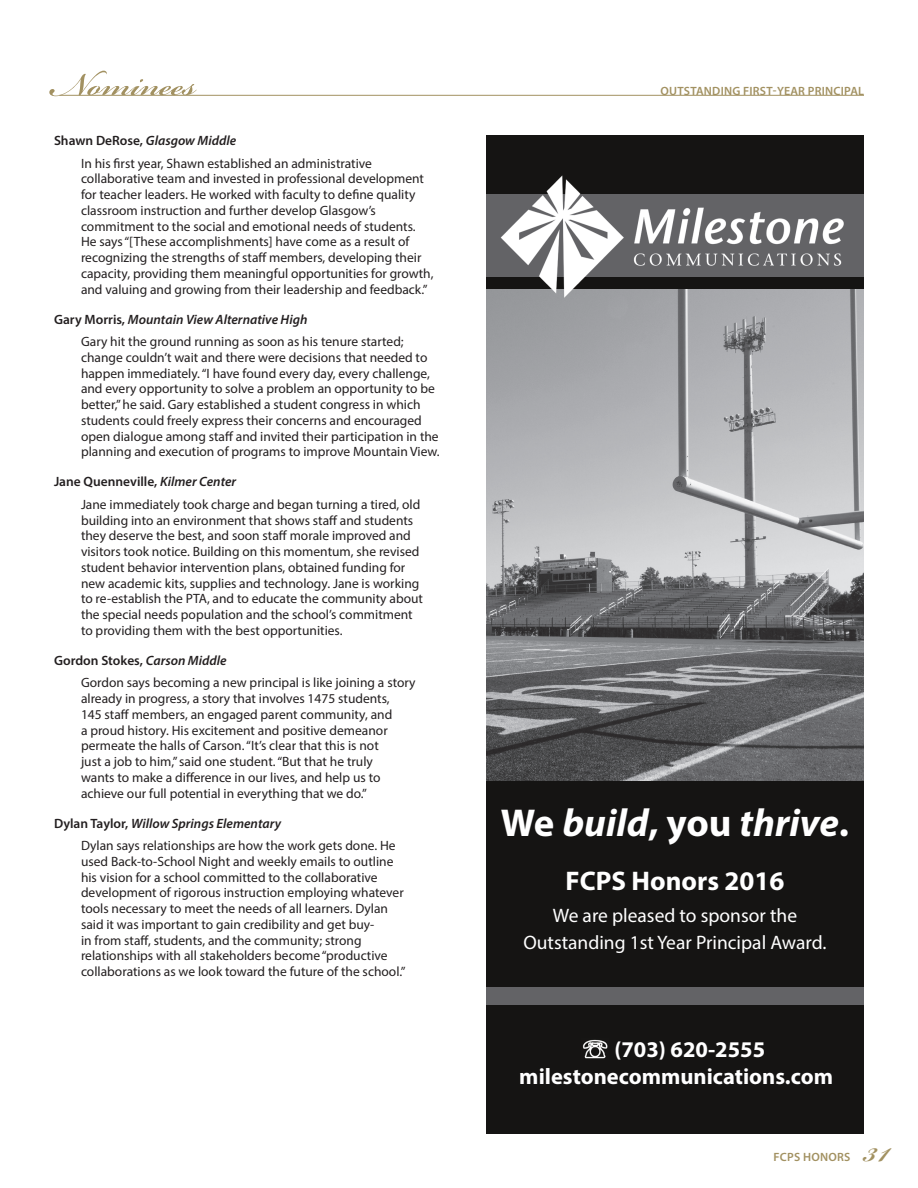
<style>
.page{position:relative;width:918px;height:1188px;background:#fff}
.page>*{position:absolute;margin:0;border:0;box-sizing:border-box;transform-origin:0 0}
.Finalists___Nominees{font:600 51px "Bickham Script Std";color:#a29161}
.t1{font:600 48px "Bickham Script Std";color:#a29161}
.t2{font:italic 700 39px "Myriad Pro";color:#fff}
.t3{font:700 27px "Myriad Pro";color:#fff}
.t4{font:700 22.5px/27px "Myriad Pro";color:#fff}
.t5{font:19.5px/27px "Myriad Pro";color:#fff;text-align:center}
.Nominee_Body{font:13.5px/15.8px "Myriad Pro";color:#231f20}
.Nominee_Headers{font:italic 600 13.5px "Myriad Pro";color:#231f20}
.Nominee_Headers-2{font:600 13.5px "Myriad Pro";color:#231f20}
.Finalist_Body{font:600 12px "Myriad Pro";letter-spacing:.02em;color:#a29161}
.s1{font-style:normal}
.s2{font-style:italic}
</style>
<div class="page">
<hr style="left:59px;top:95px;width:805px;height:1px;background:#a29161">
<div style="left:486px;top:135px;width:378px;height:999px;background:#151413"></div>
<img style="left:486px;top:307px;width:378px;height:473px">
<img style="left:486px;top:175px;width:378px;height:132px">
<div style="left:486px;top:988px;width:378px;height:17px;background:#636366"></div>
<img style="left:582px;top:1039px;width:26px;height:20px">
<p class="Finalists___Nominees" style="left:54px;top:47px;width:143px">Nominees</p>
<p class="Nominee_Headers" style="left:54px;top:132px;width:184px"><span class="s1">Shawn DeRose,</span> Glasgow Middle</p>
<p class="Nominee_Body" style="left:81px;top:155px;width:354px">In his first year, Shawn established an administrative collaborative team and invested in professional development for teacher leaders. He worked with faculty to define quality classroom instruction and further develop Glasgow’s commitment to the social and emotional needs of students.<br>He says “[These accomplishments] have come as a result of recognizing the strengths of staff members, developing their capacity, providing them meaningful opportunities for growth, and valuing and growing from their leadership and feedback.”</p>
<p class="Nominee_Headers" style="left:54px;top:311px;width:255px"><span class="s1">Gary Morris,</span> Mountain View Alternative High</p>
<p class="Nominee_Body" style="left:81px;top:334px;width:360px">Gary hit the ground running as soon as his tenure started; change couldn’t wait and there were decisions that needed to happen immediately. “I have found every day, every challenge, and every opportunity to solve a problem an opportunity to be better,” he said. Gary established a student congress in which students could freely express their concerns and encouraged open dialogue among staff and invited their participation in the planning and execution of programs to improve Mountain View.</p>
<p class="Nominee_Headers-2" style="left:54px;top:473px;width:184px">Jane Quenneville, <span class="s2">Kilmer Center</span></p>
<p class="Nominee_Body" style="left:81px;top:496px;width:344px">Jane immediately took charge and began turning a tired, old building into an environment that shows staff and students they deserve the best, and soon staff morale improved and visitors took notice. Building on this momentum, she revised student behavior intervention plans, obtained funding for new academic kits, supplies and technology. Jane is working to re-establish the PTA, and to educate the community about the special needs population and the school’s commitment to providing them with the best opportunities.</p>
<p class="Nominee_Headers-2" style="left:54px;top:652px;width:174px">Gordon Stokes, <span class="s2">Carson Middle</span></p>
<p class="Nominee_Body" style="left:81px;top:675px;width:336px">Gordon says becoming a new principal is like joining a story already in progress, a story that involves 1475 students,<br>145 staff members, an engaged parent community, and<br>a proud history. His excitement and positive demeanor permeate the halls of Carson. “It’s clear that this is not<br>just a job to him,” said one student. “But that he truly<br>wants to make a difference in our lives, and help us to achieve our full potential in everything that we do.”</p>
<p class="Nominee_Headers" style="left:54px;top:815px;width:229px"><span class="s1">Dylan Taylor,</span> Willow Springs Elementary</p>
<p class="Nominee_Body" style="left:81px;top:838px;width:326px">Dylan says relationships are how the work gets done. He used Back-to-School Night and weekly emails to outline his vision for a school committed to the collaborative development of rigorous instruction employing whatever tools necessary to meet the needs of all learners. Dylan said it was important to gain credibility and get buy-<br>in from staff, students, and the community; strong relationships with all stakeholders become “productive collaborations as we look toward the future of the school.”</p>
<p class="Finalist_Body" style="left:661px;top:83px;width:205px">OUTSTANDING FIRST-YEAR PRINCIPAL</p>
<p class="t2" style="left:501px;top:797px;width:350px"><span class="s1">We</span> build<span class="s1">, you</span> thrive<span class="s1">.</span></p>
<p class="t3" style="left:566px;top:863px;width:220px">FCPS Honors 2016</p>
<p class="t5" style="left:523px;top:902px;width:305px">We are pleased to sponsor the<br>Outstanding 1st Year Principal Award.</p>
<p class="t4" style="left:519px;top:1035px;width:315px;text-indent:95px">(703) 620-2555 milestonecommunications.com</p>
<p class="Finalist_Body" style="left:774px;top:1149px;width:78px">FCPS HONORS</p>
<h2 class="t1" style="left:863px;top:1116px;width:29px">31</h2>
</div>
